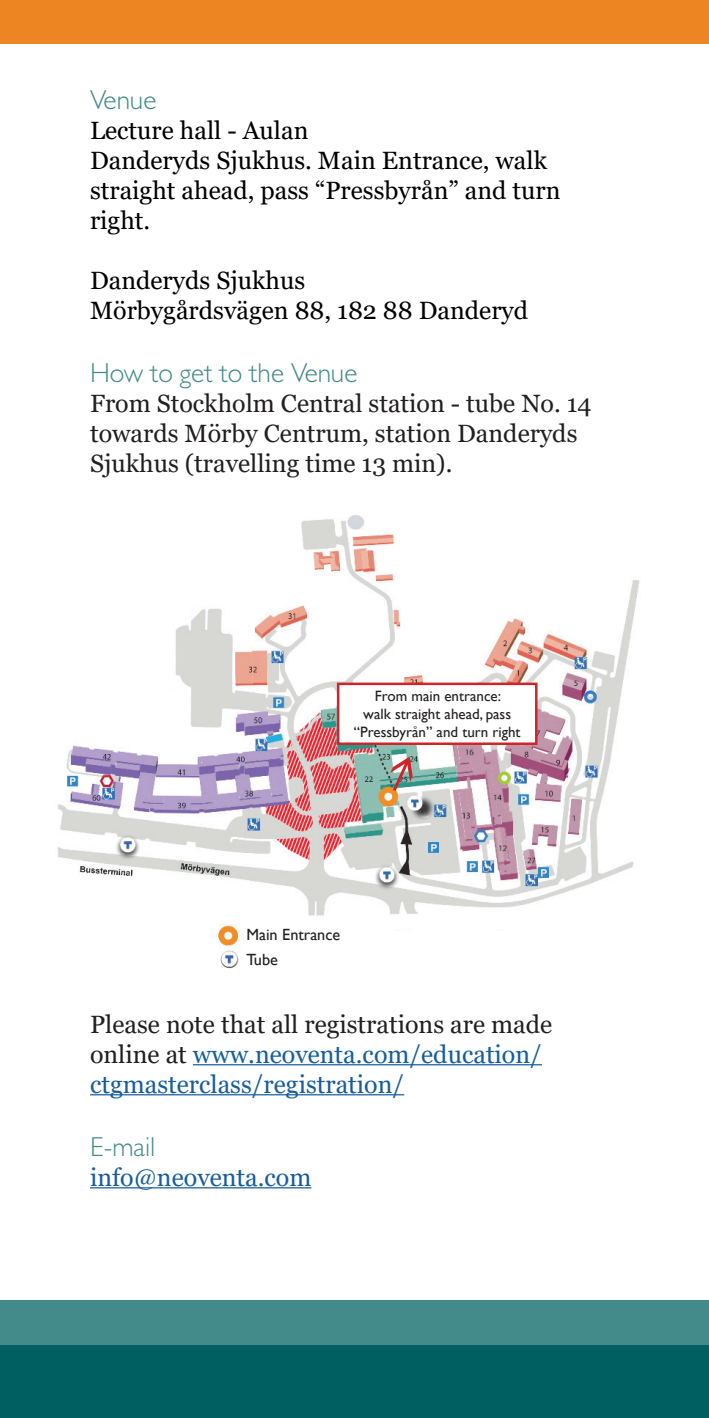
<style>
.page{position:relative;width:709px;height:1418px;background:#fff}
.page>*{position:absolute;margin:0;border:0;box-sizing:border-box;transform-origin:0 0}
.t1{font:300 27.5px "Gill Sans MT Pro";color:#438a8a}
.t2{font:25px/30px "Georgia";color:#000}
.t3{font:25px/30px "Georgia";color:#175d9e}
.t4{font:25px/30px "Georgia";color:#231f20}
.t5{font:16.25px/25px "Gill Sans";color:#231f20}
.t6{font:15px/18px "Gill Sans";color:#231f20;text-align:center}
.s1{color:#231f20}
</style>
<div class="page">
<div style="left:0;top:1299px;width:709px;height:116px;background:#438a8a"></div>
<div style="left:0;top:1344px;width:709px;height:73px;background:#006061"></div>
<div style="left:0;top:0;width:709px;height:44px;background:#ed8622"></div>
<hr style="left:193px;top:1064px;width:349px;height:1px;background:#175d9e">
<hr style="left:90px;top:1094px;width:314px;height:1px;background:#175d9e">
<hr style="left:90px;top:1187px;width:221px;height:1px;background:#175d9e">
<img style="left:57px;top:515px;width:583px;height:431px">
<div style="left:86px;top:637px;width:74px;height:96px;background:#fff"></div>
<div style="left:47px;top:654px;width:74px;height:79px;background:#fff"></div>
<div style="left:109px;top:689px;width:74px;height:24px;background:#fff"></div>
<div style="left:338px;top:684px;width:198px;height:59px;background:#fff"></div>
<div style="left:337px;top:682px;width:200px;height:63px;border:2px solid #d1232a"></div>
<div style="left:244px;top:930px;width:351px;height:46px;background:#fff"></div>
<img style="left:222px;top:951px;width:15px;height:16px">
<div style="left:216px;top:945px;width:27px;height:28px;border:5px solid #fff;border-radius:50%"></div>
<svg style="left:384px;top:752px;width:35px;height:43px"></svg>
<p class="t1" style="left:90px;top:83px;width:68px">Venue</p>
<p class="t2" style="left:90px;top:116px;width:472px">Lecture hall - Aulan<br>Danderyds Sjukhus. Main Entrance, walk straight ahead, pass “Pressbyrån” and turn right.</p>
<p class="t2" style="left:90px;top:266px;width:440px">Danderyds Sjukhus<br>Mörbygårdsvägen 88, 182 88 Danderyd</p>
<p class="t1" style="left:90px;top:356px;width:269px">How to get to the Venue</p>
<p class="t4" style="left:90px;top:389px;width:503px">From Stockholm Central station - tube No. 14 towards Mörby Centrum, station Danderyds<br>Sjukhus (travelling time 13 min).</p>
<p class="t6" style="left:354px;top:687px;width:168px">From main entrance:<br>walk straight ahead, pass “Pressbyrån” and turn right</p>
<p class="t5" style="left:246px;top:921px;width:95px">Main Entrance<br>Tube</p>
<p class="t3" style="left:90px;top:1009px;width:463px"><span class="s1">Please note that all registrations are made online at</span> www.neoventa.com/education/ ctgmasterclass/registration/</p>
<p class="t1" style="left:90px;top:1129px;width:67px">E-mail</p>
<p class="t3" style="left:90px;top:1162px;width:223px">info@neoventa.com</p>
</div>
